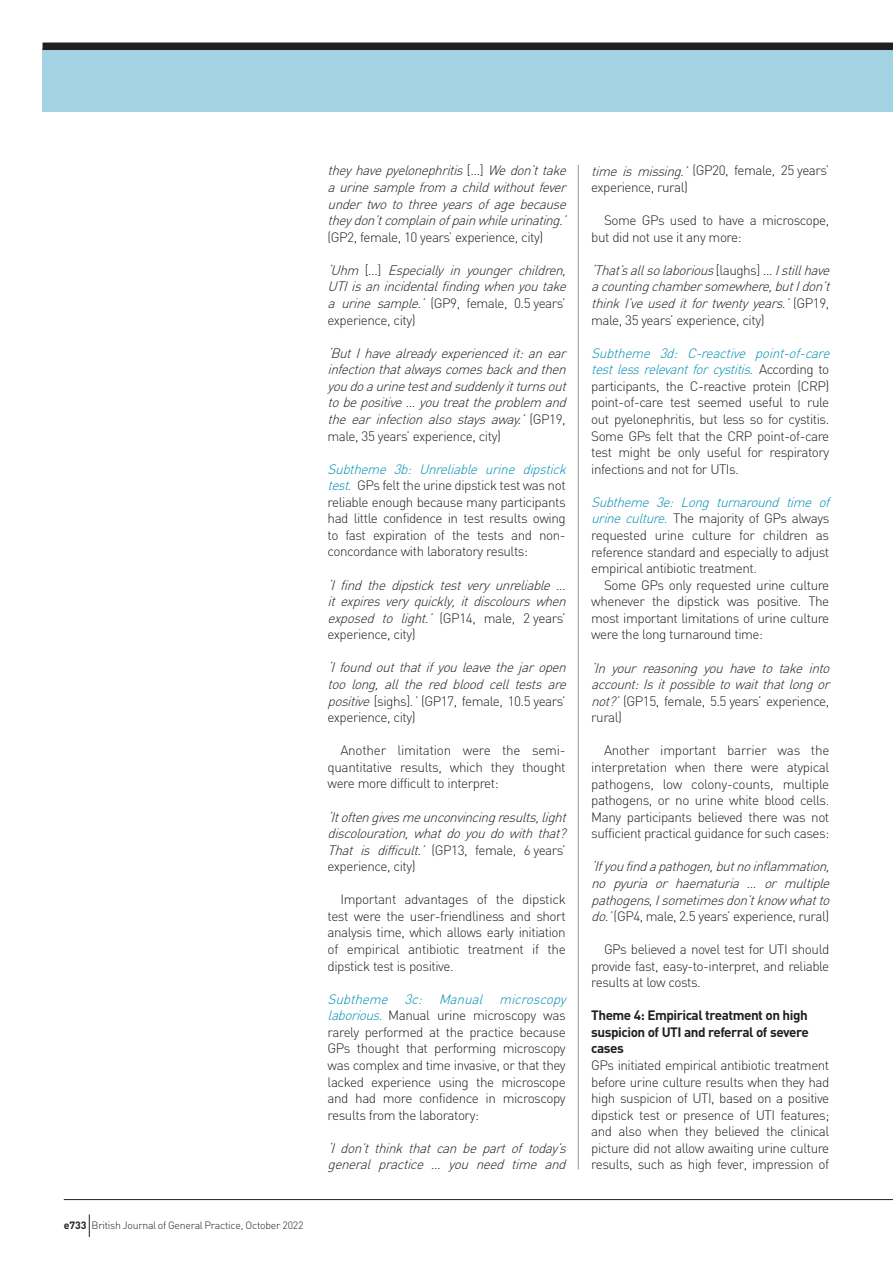
<style>
.page{position:relative;width:893px;height:1263px;background:#fff}
.page>*{position:absolute;margin:0;border:0;box-sizing:border-box;transform-origin:0 0}
.t1{font:300 13.5px/16.5px "DIN";letter-spacing:-.035em;color:#231f20}
.t2{font:italic 300 13.5px/16.5px "DIN";color:#231f20}
.t3{font:700 13.5px/16.5px "DIN";letter-spacing:-.035em;color:#231f20;text-align:justify}
.t4{font:300 10.5px "DIN";letter-spacing:-.025em;color:#231f20}
.s1{font-weight:700}
.s2{font-style:normal}
.s3{font-style:italic;color:#008fb3}
.s4{font-style:italic}
</style>
<div class="page">
<div style="left:43px;top:48px;width:850px;height:64px;background:#a2d2e3"></div>
<div style="left:43px;top:43px;width:850px;height:7px;background:#231f20"></div>
<hr style="left:578px;top:165px;width:1px;height:1004px;background:#939598">
<hr style="left:64px;top:1199px;width:829px;height:1px;background:#231f20">
<svg style="left:89px;top:1214px;width:1px;height:23px"></svg>
<p class="t4" style="left:64px;top:1219px;width:241px"><span class="s1">e733</span> British Journal of General Practice, October 2022</p>
<p class="t2" style="left:328px;top:162px;width:244px;text-align:justify">theyhavepyelonephritis<span class="s2">[ … ]</span> Wedon’ttake aurinesamplefrom achildwithoutfever under two to three years of age because theydon’tcomplainofpainwhileurinating.’</p>
<p class="t1" style="left:328px;top:228px;width:217px">(GP2, female, 10 years’ experience, city)</p>
<p class="t2" style="left:328px;top:262px;width:244px">‘Uhm <span class="s2">[ … ]</span> Especially in younger children, UTIisanincidentalfindingwhenyoutake a urine sample.’ <span class="s2">(GP9, female, 0.5 years’ experience, city)</span></p>
<p class="t2" style="left:328px;top:344px;width:244px">‘ButIhavealreadyexperiencedit:anear infectionthatalwayscomesbackandthen youdoaurinetestandsuddenlyitturnsout tobepositive… youtreattheproblem and the ear infection also stays away.’ <span class="s2">( G P 1 9 , male, 35 years’ experience, city)</span></p>
<p class="t1" style="left:328px;top:460px;width:244px"><span class="s3">Subtheme 3b: Unreliable urine dipstick test.</span> GPs felt the urine dipstick test was not reliable enough because many participants had little confidence in test results owing to fast expiration of the tests and non&shy;concordance with laboratory results:</p>
<p class="t2" style="left:328px;top:576px;width:244px">‘I find the dipstick test very unreliable … it expires very quickly, it discolours when exposed to light.’ <span class="s2">(GP14, male, 2 years’ experience, city)</span></p>
<p class="t2" style="left:328px;top:659px;width:244px">‘Ifoundoutthatifyouleavethejaropen too long, all the red blood cell tests are positive<span class="s2">[sighs].</span>’<span class="s2">(GP17, female, 10.5 years’ experience, city)</span></p>
<p class="t1" style="left:328px;top:742px;width:240px;text-align:justify;text-indent:13px">Another limitation were the semi&shy;quantitative results, which they thought were more difficult to interpret:</p>
<p class="t2" style="left:328px;top:808px;width:244px">‘Itoftengivesmeunconvincingresults,light discolouration, what do you do with that?<br>That is difficult.’ <span class="s2">(GP13, female, 6 years’ experience, city)</span></p>
<p class="t1" style="left:328px;top:891px;width:240px;text-align:justify;text-indent:13px">Important advantages of the dipstick test were the user-friendliness and short analysis time, which allows early initiation of empirical antibiotic treatment if the dipstick test is positive.</p>
<p class="t1" style="left:328px;top:990px;width:244px"><span class="s3">Subtheme 3c: Manual microscopy laborious.</span> Manual urine microscopy was rarely performed at the practice because GPs thought that performing microscopy was complex and time invasive, or that they lacked experience using the microscope and had more confidence in microscopy results from the laboratory:</p>
<p class="t2" style="left:328px;top:1139px;width:244px">‘I don’t think that can be part of today’s general practice … you need time and</p>
<p class="t1" style="left:591px;top:162px;width:240px"><span class="s4">time is missing.’</span> (GP20, female, 25 years’ experience, rural)</p>
<p class="t1" style="left:591px;top:212px;width:240px;text-indent:13px">Some GPs used to have a microscope, but did not use it any more:</p>
<p class="t2" style="left:591px;top:262px;width:244px">‘That’sallsolaborious<span class="s2">[ l a u g h s ]</span> … Istillhave acountingchambersomewhere,butIdon’t thinkI’veuseditfortwentyyears.’<span class="s2">( G P 1 9 , male, 35 years’ experience, city)</span></p>
<p class="t1" style="left:591px;top:344px;width:244px"><span class="s3">Subtheme 3d: C-reactive point-of-care testlessrelevantforcystitis.</span> A c c o r d i n g t o participants, the C-reactive protein (CRP) point-of-care test seemed useful to rule out pyelonephritis, but less so for cystitis.<br>Some GPs felt that the CRP point-of-care test might be only useful for respiratory infections and not for UTIs.</p>
<p class="t1" style="left:591px;top:494px;width:244px"><span class="s3">Subtheme 3e: Long turnaround time of urineculture.</span> The majority of GPs always requested urine culture for children as reference standard and especially to adjust empirical antibiotic treatment.</p>
<p class="t1" style="left:591px;top:576px;width:240px;text-align:justify;text-indent:13px">Some GPs only requested urine culture whenever the dipstick was positive. The most important limitations of urine culture were the long turnaround time:</p>
<p class="t2" style="left:591px;top:659px;width:244px">‘In your reasoning you have to take into account:Isitpossibletowaitthatlongor not?’<span class="s2">(GP15, female, 5.5 years’ experience, rural)</span></p>
<p class="t1" style="left:591px;top:742px;width:240px;text-align:justify;text-indent:13px">Another important barrier was the interpretation when there were atypical pathogens, low colony-counts, multiple pathogens, or no urine white blood cells.<br>Many participants believed there was not sufficient practical guidance for such cases:</p>
<p class="t2" style="left:591px;top:858px;width:244px;text-align:justify">‘Ifyoufindapathogen,butnoinflammation, no pyuria or haematuria … or multiple pathogens,Isometimesdon’tknow whatto do.’<span class="s2">(GP4, male, 2.5 years’ experience, rural)</span></p>
<p class="t1" style="left:591px;top:941px;width:240px;text-align:justify;text-indent:13px">GPs believed a novel test for UTI should provide fast, easy-to-interpret, and reliable results at low costs.</p>
<p class="t3" style="left:591px;top:1006px;width:219px">Theme 4: Empirical treatment on high suspicion of UTI and referral of severe cases</p>
<p class="t1" style="left:591px;top:1057px;width:240px;text-align:justify">GPs initiated empirical antibiotic treatment before urine culture results when they had high suspicion of UTI, based on a positive dipstick test or presence of UTI features; and also when they believed the clinical picture did not allow awaiting urine culture results, such as high fever, impression of</p>
</div>
